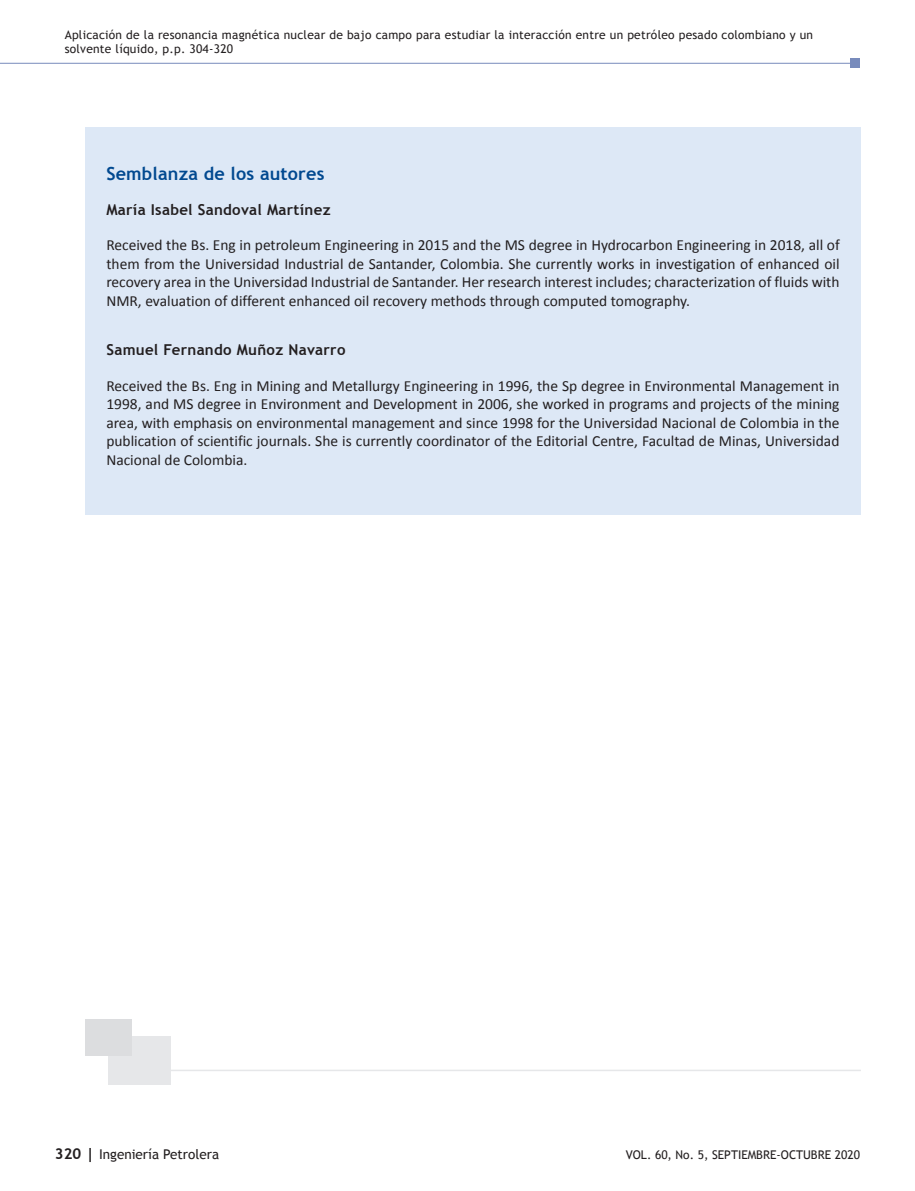
<style>
.page{position:relative;width:915px;height:1191px;background:#fff}
.page>*{position:absolute;margin:0;border:0;box-sizing:border-box;transform-origin:0 0}
.t1{font:700 18px "Trebuchet MS";letter-spacing:.01em;color:#014990}
.t2{font:15.45px/18.6px "Calibri";color:#231f20;text-align:justify}
.t3{font:700 15px "Trebuchet MS";letter-spacing:.02em;color:#231f20}
.t4{font:13.5px "Trebuchet MS";color:#231f20}
.t5{font:12px/14.4px "Trebuchet MS";letter-spacing:.02em;color:#231f20}
.t6{font:12px "Trebuchet MS";color:#231f20}
.s1{font-weight:700;font-size:15px}
</style>
<div class="page">
<hr style="left:0;top:63px;width:854px;height:1px;background:#788bbc">
<div style="left:850px;top:59px;width:9px;height:9px;background:#788bbc"></div>
<div style="left:85px;top:128px;width:775px;height:386px;background:#dde8f6"></div>
<div style="left:109px;top:1036px;width:62px;height:48px;background:#e6e7e9"></div>
<div style="left:85px;top:1018px;width:47px;height:37px;background:#dcdddf"></div>
<hr style="left:165px;top:1069px;width:695px;height:2px;background:#e6e7e9">
<p class="t5" style="left:65px;top:28px;width:749px">Aplicación de la resonancia magnética nuclear de bajo campo para estudiar la interacción entre un petróleo pesado colombiano y un solvente líquido, p.p. 304-320</p>
<p class="t1" style="left:106px;top:163px;width:219px">Semblanza de los autores</p>
<p class="t3" style="left:106px;top:200px;width:226px">María Isabel Sandoval Martínez</p>
<p class="t2" style="left:106px;top:237px;width:734px">Received the Bs. Eng in petroleum Engineering in 2015 and the MS degree in Hydrocarbon Engineering in 2018, all of them from the Universidad Industrial de Santander, Colombia. She currently works in investigation of enhanced oil recovery area in the Universidad Industrial de Santander. Her research interest includes; characterization of fluids with NMR, evaluation of different enhanced oil recovery methods through computed tomography.</p>
<p class="t3" style="left:106px;top:341px;width:240px">Samuel Fernando Muñoz Navarro</p>
<p class="t2" style="left:106px;top:377px;width:734px">Received the Bs. Eng in Mining and Metallurgy Engineering in 1996, the Sp degree in Environmental Management in 1998, and MS degree in Environment and Development in 2006, she worked in programs and projects of the mining area, with emphasis on environmental management and since 1998 for the Universidad Nacional de Colombia in the publication of scientific journals. She is currently coordinator of the Editorial Centre, Facultad de Minas, Universidad Nacional de Colombia.</p>
<p class="t4" style="left:55px;top:1146px;width:166px"><span class="s1">320 |</span> Ingeniería Petrolera</p>
<p class="t6" style="left:625px;top:1147px;width:235px">VOL. 60, No. 5, SEPTIEMBRE-OCTUBRE 2020</p>
</div>
